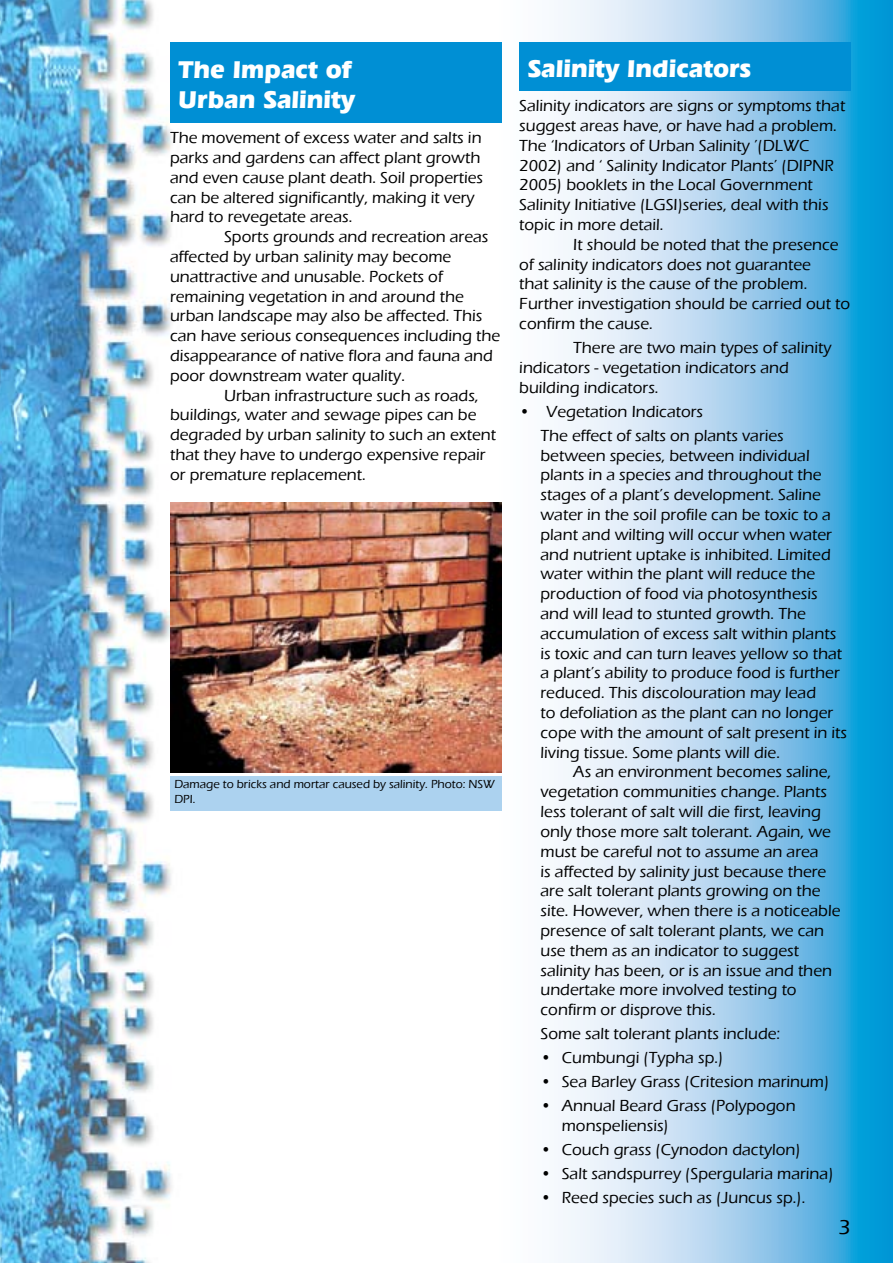
<style>
.page{position:relative;width:893px;height:1263px;background:#fff}
.page>*{position:absolute;margin:0;border:0;box-sizing:border-box;transform-origin:0 0}
.t1{font:700 25.5px/30.6px "Eras IT Cby BT";color:#fff}
.t2{font:500 16.5px/19.8px "Eras ITC";color:#000}
.t3{font:500 12px/14.4px "Eras ITC";color:#000}
</style>
<div class="page">
<img style="left:0;top:0;width:211px;height:1263px">
<svg style="left:468px;top:0;width:425px;height:1263px"></svg>
<div style="left:170px;top:43px;width:331px;height:80px;background:#008fd4"></div>
<img style="left:170px;top:503px;width:332px;height:269px">
<div style="left:170px;top:776px;width:331px;height:34px;background:#acd2ef"></div>
<div style="left:519px;top:43px;width:331px;height:48px;background:#008fd4"></div>
<svg style="left:839px;top:1220px;width:10px;height:14px"></svg>
<h1 class="t1" style="left:179px;top:54px;width:178px">The Impact of<br>Urban Salinity</h1>
<p class="t2" style="left:170px;top:128px;width:315px">The movement of excess water and salts in parks and gardens can affect plant growth and even cause plant death. Soil properties can be altered significantly, making it very hard to revegetate areas.</p>
<p class="t2" style="left:170px;top:227px;width:332px;text-indent:54px">Sports grounds and recreation areas affected by urban salinity may become unattractive and unusable. Pockets of remaining vegetation in and around the urban landscape may also be affected. This can have serious consequences including the disappearance of native flora and fauna and poor downstream water quality.</p>
<p class="t2" style="left:170px;top:385px;width:327px;text-indent:54px">Urban infrastructure such as roads, buildings, water and sewage pipes can be degraded by urban salinity to such an extent that they have to undergo expensive repair or premature replacement.</p>
<p class="t3" style="left:174px;top:777px;width:322px">Damage to bricks and mortar caused by salinity. Photo: NSW<br>DPI.</p>
<h1 class="t1" style="left:528px;top:53px;width:225px">Salinity Indicators</h1>
<p class="t2" style="left:519px;top:96px;width:327px">Salinity indicators are signs or symptoms that suggest areas have, or have had a problem.<br>The ‘Indicators of Urban Salinity ’(DLWC 2002) and ‘ Salinity Indicator Plants’ (DIPNR 2005) booklets in the Local Government Salinity Initiative (LGSI)series, deal with this topic in more detail.</p>
<p class="t2" style="left:519px;top:235px;width:332px;text-indent:54px">It should be noted that the presence of salinity indicators does not guarantee<br>that salinity is the cause of the problem.<br>Further investigation should be carried out to confirm the cause.</p>
<p class="t2" style="left:519px;top:338px;width:314px;text-indent:54px">There are two main types of salinity indicators - vegetation indicators and building indicators.</p>
<p class="t2" style="left:540px;top:399px;width:245px;line-height:24px;text-indent:-21px">• Vegetation Indicators<br>The effect of salts on plants varies</p>
<p class="t2" style="left:540px;top:445px;width:308px">between species, between individual plants in a species and throughout the stages of a plant’s development. Saline water in the soil profile can be toxic to a plant and wilting will occur when water and nutrient uptake is inhibited. Limited water within the plant will reduce the production of food via photosynthesis and will lead to stunted growth. The accumulation of excess salt within plants is toxic and can turn leaves yellow so that a plant’s ability to produce food is further reduced. This discolouration may lead<br>to defoliation as the plant can no longer cope with the amount of salt present in its living tissue. Some plants will die.</p>
<p class="t2" style="left:540px;top:762px;width:301px;text-indent:33px">As an environment becomes saline, vegetation communities change. Plants less tolerant of salt will die first, leaving only those more salt tolerant. Again, we must be careful not to assume an area<br>is affected by salinity just because there are salt tolerant plants growing on the site. However, when there is a noticeable presence of salt tolerant plants, we can use them as an indicator to suggest salinity has been, or is an issue and then undertake more involved testing to confirm or disprove this.</p>
<p class="t2" style="left:540px;top:1024px;width:241px">Some salt tolerant plants include:</p>
<p class="t2" style="left:540px;top:1048px;width:184px">• Cumbungi (Typha sp.)</p>
<p class="t2" style="left:540px;top:1072px;width:290px">• Sea Barley Grass (Critesion marinum)</p>
<p class="t2" style="left:562px;top:1096px;width:235px;text-indent:-21px">• Annual Beard Grass (Polypogon monspeliensis)</p>
<p class="t2" style="left:541px;top:1140px;width:262px">• Couch grass (Cynodon dactylon)</p>
<p class="t2" style="left:541px;top:1164px;width:295px">• Salt sandspurrey (Spergularia marina)</p>
<p class="t2" style="left:541px;top:1188px;width:266px">• Reed species such as (Juncus sp.).</p>
</div>
